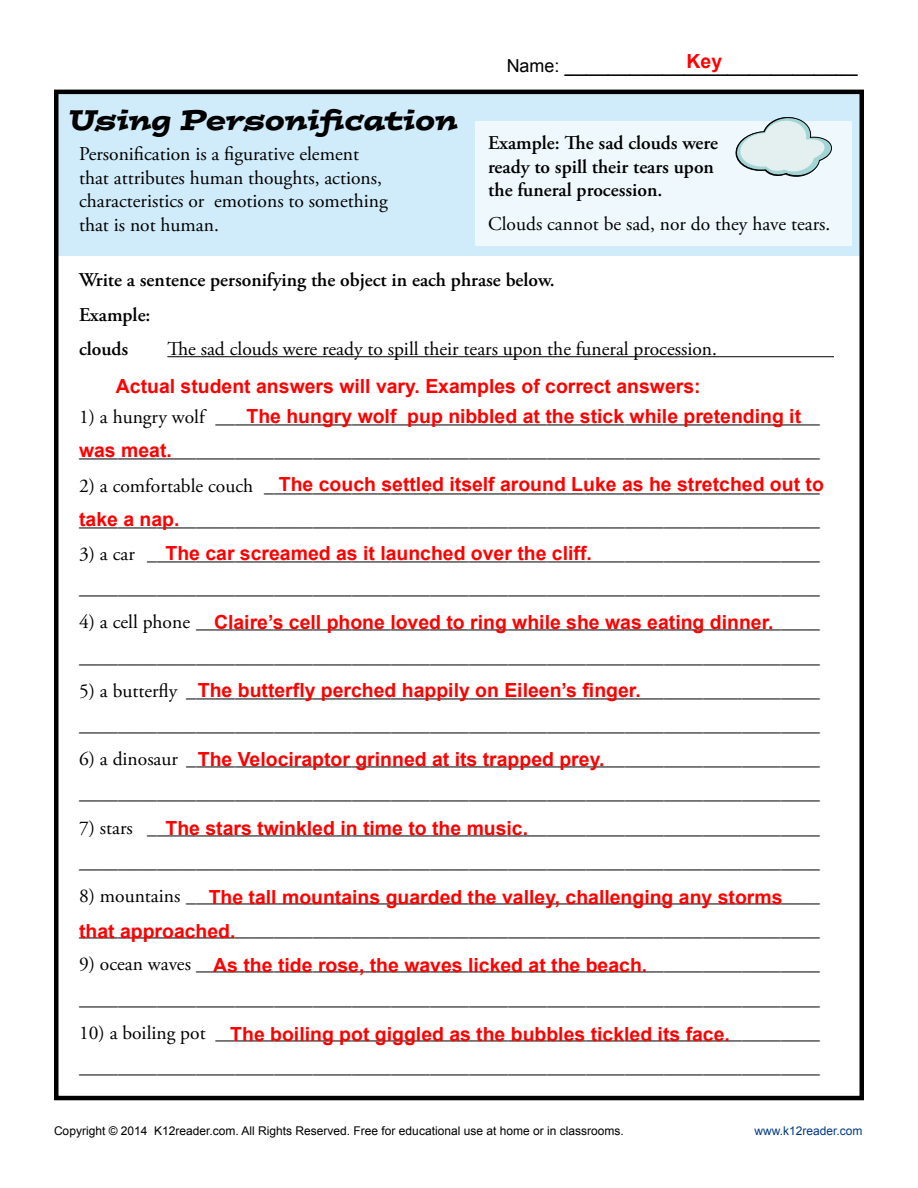
<style>
.page{position:relative;width:918px;height:1188px;background:#fff}
.page>*{position:absolute;margin:0;border:0;box-sizing:border-box;transform-origin:0 0}
.t1{font:italic 28.5px "Postino";color:#000}
.t2{font:19.5px/34.2px "Adobe Garamond Pro";color:#000}
.t3{font:700 19.5px/34.3px "Arial";color:#f00}
.t4{font:600 19.5px/23.4px "Adobe Garamond Pro";color:#000}
.t5{font:19.5px "Arial";color:#000}
.t6{font:12px "Arial";color:#000}
.t7{font:12px "Arial";color:#003882}
.s1{font-size:18px}
</style>
<div class="page">
<div style="left:54px;top:91px;width:810px;height:164px;background:#d0ebf9"></div>
<div style="left:475px;top:122px;width:377px;height:124px;background:#eff8fd"></div>
<hr style="left:167px;top:356px;width:667px;height:1px;background:#000">
<svg style="left:734px;top:117px;width:98px;height:60px"></svg>
<div style="left:54px;top:90px;width:810px;height:1010px;border:4px solid #000"></div>
<p class="t3" style="left:687px;top:45px;width:37px">Key</p>
<p class="t5" style="left:507px;top:52px;width:352px"><span class="s1">Name:</span> ___________________________</p>
<h1 class="t1" style="left:70px;top:100px;width:390px">Using Personification</h1>
<p class="t2" style="left:79px;top:143px;width:310px;line-height:23.4px">Personification is a figurative element that attributes human thoughts, actions, characteristics or emotions to something that is not human.</p>
<p class="t4" style="left:488px;top:131px;width:231px">Example: The sad clouds were ready to spill their tears upon the funeral procession.</p>
<p class="t2" style="left:488px;top:208px;width:344px">Clouds cannot be sad, nor do they have tears.</p>
<p class="t4" style="left:79px;top:263px;width:477px;line-height:34.2px">Write a sentence personifying the object in each phrase below.<br>Example:<br>clouds</p>
<p class="t2" style="left:167px;top:332px;width:551px">The sad clouds were ready to spill their tears upon the funeral procession.</p>
<p class="t3" style="left:116px;top:370px;width:586px">Actual student answers will vary. Examples of correct answers:</p>
<p class="t3" style="left:246px;top:399px;width:556px">The hungry wolf pup nibbled at the stick while pretending it</p>
<p class="t2" style="left:79px;top:401px;width:742px">1) a hungry wolf ______________________________________________________________ ____________________________________________________________________________</p>
<p class="t2" style="left:79px;top:469px;width:742px">2) a comfortable couch _________________________________________________________ ____________________________________________________________________________</p>
<p class="t2" style="left:79px;top:537px;width:742px">3) a car _____________________________________________________________________ ____________________________________________________________________________</p>
<p class="t2" style="left:79px;top:606px;width:742px">4) a cell phone ________________________________________________________________ ____________________________________________________________________________</p>
<p class="t2" style="left:79px;top:674px;width:742px">5) a butterfly _________________________________________________________________ ____________________________________________________________________________</p>
<p class="t2" style="left:79px;top:743px;width:742px">6) a dinosaur _________________________________________________________________ ____________________________________________________________________________</p>
<p class="t2" style="left:79px;top:811px;width:742px">7) stars _____________________________________________________________________ ____________________________________________________________________________</p>
<p class="t2" style="left:79px;top:879px;width:742px">8) mountains _________________________________________________________________ ____________________________________________________________________________</p>
<p class="t2" style="left:79px;top:948px;width:742px">9) ocean waves ________________________________________________________________ ____________________________________________________________________________</p>
<p class="t2" style="left:79px;top:1016px;width:742px">10) a boiling pot ______________________________________________________________ ____________________________________________________________________________</p>
<p class="t3" style="left:79px;top:434px;width:94px">was meat.</p>
<p class="t3" style="left:279px;top:468px;width:547px">The couch settled itself around Luke as he stretched out to</p>
<p class="t3" style="left:165px;top:502px;width:428px;text-indent:-86px">take a nap.<br>The car screamed as it launched over the cliff.</p>
<p class="t3" style="left:214px;top:605px;width:561px">Claire’s cell phone loved to ring while she was eating dinner.</p>
<p class="t3" style="left:198px;top:674px;width:444px">The butterfly perched happily on Eileen’s finger.</p>
<p class="t3" style="left:198px;top:743px;width:408px">The Velociraptor grinned at its trapped prey.</p>
<p class="t3" style="left:165px;top:812px;width:364px">The stars twinkled in time to the music.</p>
<p class="t3" style="left:209px;top:880px;width:575px">The tall mountains guarded the valley, challenging any storms</p>
<p class="t3" style="left:79px;top:915px;width:158px">that approached.</p>
<p class="t3" style="left:213px;top:949px;width:436px">As the tide rose, the waves licked at the beach.</p>
<p class="t3" style="left:230px;top:1018px;width:501px">The boiling pot giggled as the bubbles tickled its face.</p>
<p class="t6" style="left:54px;top:1123px;width:571px">Copyright © 2014 K12reader.com. All Rights Reserved. Free for educational use at home or in classrooms.</p>
<p class="t7" style="left:754px;top:1123px;width:110px">www.k12reader.com</p>
</div>
